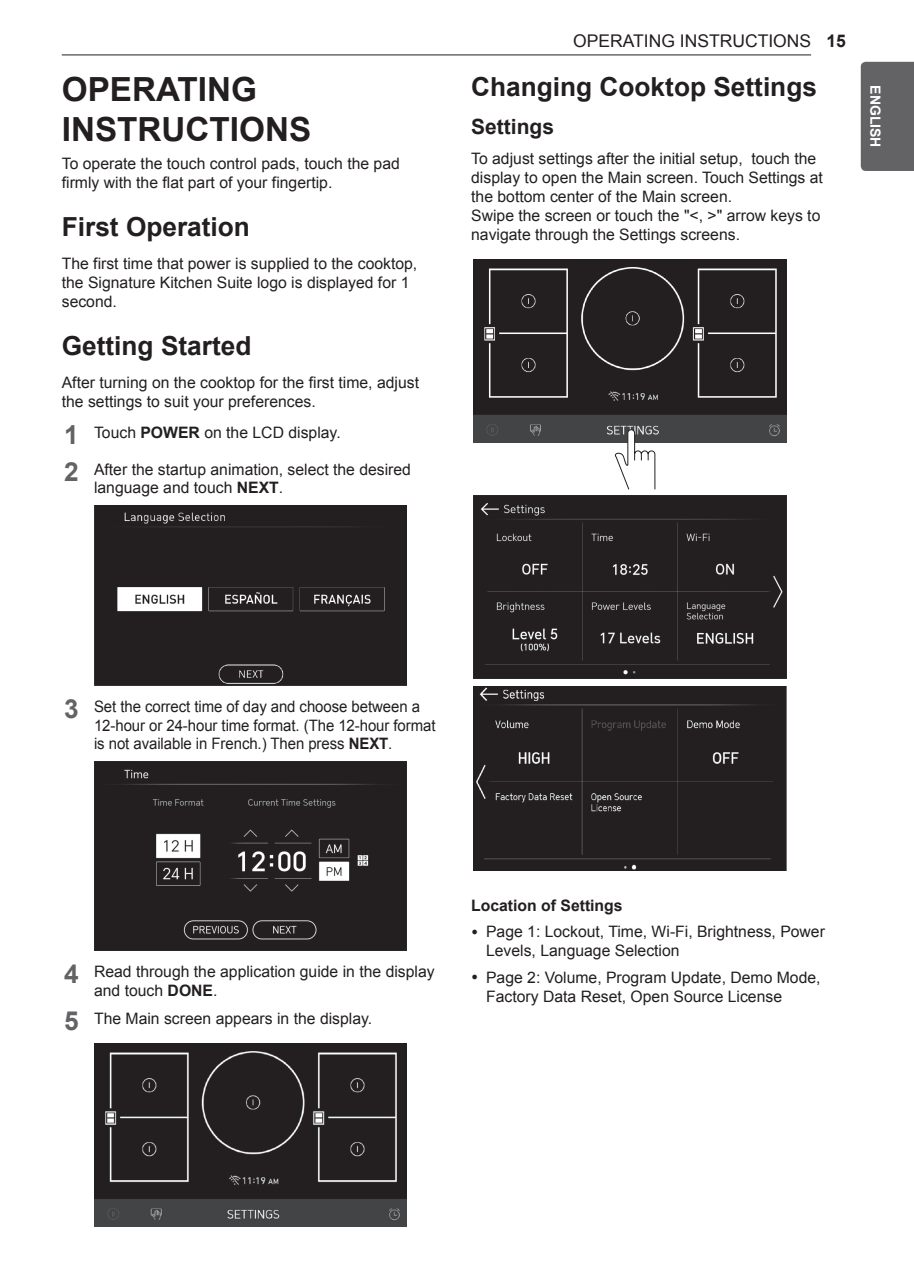
<style>
.page{position:relative;width:914px;height:1286px;background:#fff}
.page>*{position:absolute;margin:0;border:0;box-sizing:border-box;transform-origin:0 0}
.t1{font:700 33.25px/39.9px "Arial";color:#231f20}
.t2{font:700 26.25px "Arial";color:#231f20}
.t3{font:700 21px "Arial";color:#231f20}
.t4{font:17.5px "Arial";color:#231f20}
.t5{font:15.75px/18.9px "Arial";color:#231f20}
.t6{font:15.75px/18.9px "Arial";color:#231f20;scale:.95 1}
.t7{font:700 15.75px "Arial";color:#231f20}
.t8{font:700 14px "Arial";color:#fff}
.s1{font-weight:700;font-size:26.25px;color:#636366}
.s2{font-weight:700}
</style>
<div class="page">
<hr style="left:62px;top:54px;width:749px;height:1px;background:#231f20">
<div style="left:860px;top:62px;width:54px;height:109px;background:#636366"></div>
<img style="left:94px;top:505px;width:313px;height:180px">
<img style="left:94px;top:761px;width:313px;height:189px">
<img style="left:94px;top:1044px;width:313px;height:182px">
<img style="left:474px;top:495px;width:312px;height:183px">
<div style="left:474px;top:686px;width:312px;height:184px;background:#231f20"></div>
<img style="left:474px;top:259px;width:312px;height:183px">
<svg style="left:615px;top:429px;width:40px;height:60px"></svg>
<h1 class="t1" style="left:62px;top:70px;width:251px">OPERATING<br>INSTRUCTIONS</h1>
<p class="t5" style="left:62px;top:154px;width:339px">To operate the touch control pads, touch the pad firmly with the flat part of your fingertip.</p>
<h2 class="t2" style="left:62px;top:209px;width:190px">First Operation</h2>
<p class="t5" style="left:62px;top:254px;width:357px">The first time that power is supplied to the cooktop, the Signature Kitchen Suite logo is displayed for 1 second.</p>
<h2 class="t2" style="left:62px;top:328px;width:191px">Getting Started</h2>
<p class="t5" style="left:62px;top:373px;width:359px">After turning on the cooktop for the first time, adjust the settings to suit your preferences.</p>
<p class="t5" style="left:64px;top:423px;width:278px"><span class="s1">1</span> Touch <span class="s2">POWER</span> on the LCD display.</p>
<p class="t5" style="left:94px;top:460px;width:318px;text-indent:-30px"><span class="s1">2</span> After the startup animation, select the desired language and touch <span class="s2">NEXT</span>.</p>
<p class="t4" style="left:573px;top:29px;width:274px">OPERATING INSTRUCTIONS <span class="s2">15</span></p>
<h2 class="t2" style="left:471px;top:69px;width:347px">Changing Cooktop Settings</h2>
<h3 class="t3" style="left:471px;top:112px;width:84px">Settings</h3>
<p class="t5" style="left:471px;top:149px;width:353px">To adjust settings after the initial setup, touch the display to open the Main screen. Touch Settings at the bottom center of the Main screen.<br>Swipe the screen or touch the "&lt;, &gt;" arrow keys to navigate through the Settings screens.</p>
<p class="t8" style="left:884px;top:85px;width:64px;rotate:90deg">ENGLISH</p>
<p class="t6" style="left:94px;top:697px;width:361px;text-indent:-30px"><span class="s1">3</span> Set the correct time of day and choose between a<br>12-hour or 24-hour time format. (The 12-hour format is not available in French.) Then press <span class="s2">NEXT</span>.</p>
<p class="t5" style="left:94px;top:961px;width:342px;text-indent:-30px"><span class="s1">4</span> Read through the application guide in the display and touch <span class="s2">DONE</span>.</p>
<p class="t5" style="left:64px;top:1009px;width:309px"><span class="s1">5</span> The Main screen appears in the display.</p>
<p class="t7" style="left:471px;top:895px;width:153px">Location of Settings</p>
<p class="t5" style="left:486px;top:922px;width:340px;text-indent:-15px">• Page 1: Lockout, Time, Wi-Fi, Brightness, Power<br>Levels, Language Selection</p>
<p class="t5" style="left:486px;top:968px;width:336px;text-indent:-15px">• Page 2: Volume, Program Update, Demo Mode,<br>Factory Data Reset, Open Source License</p>
</div>
